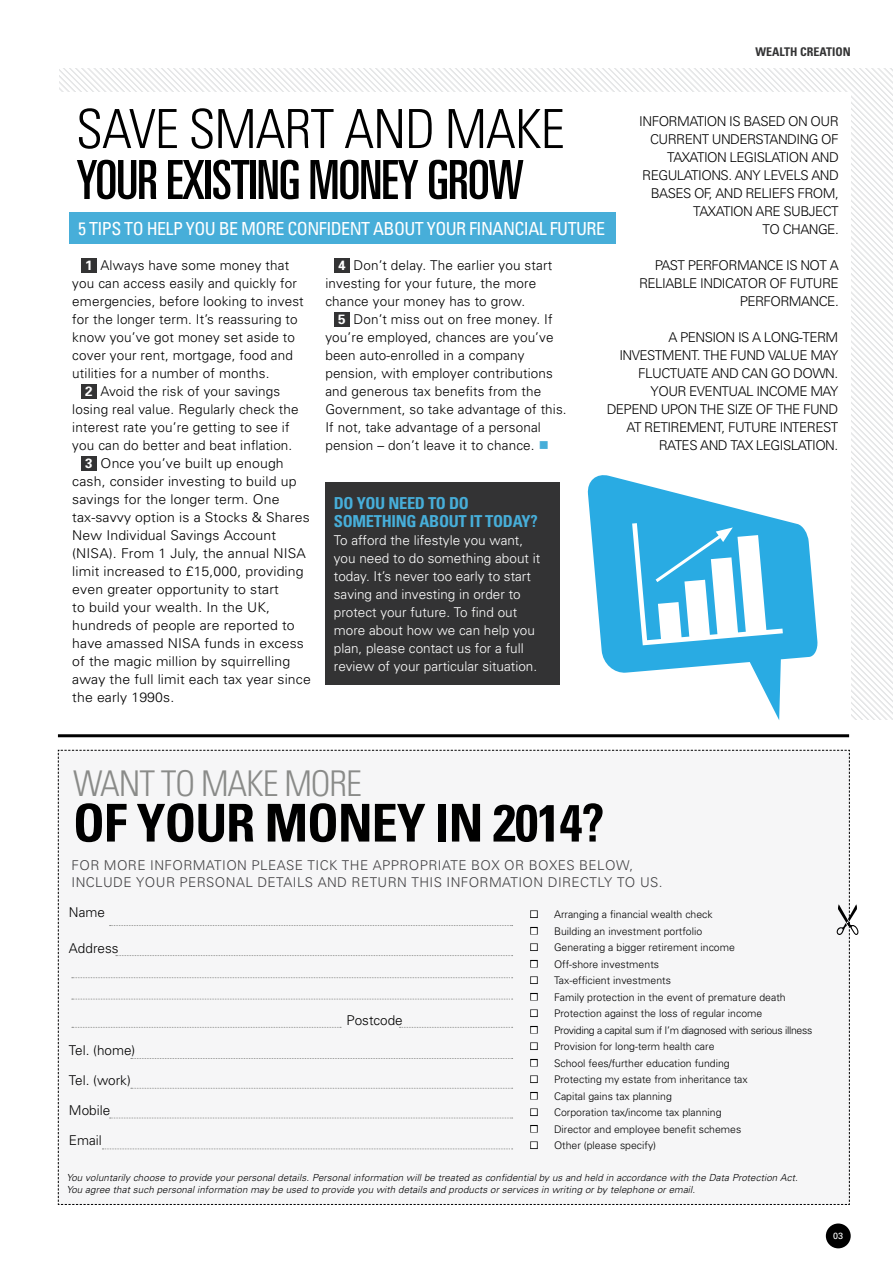
<style>
.page{position:relative;width:893px;height:1263px;background:#fff}
.page>*{position:absolute;margin:0;border:0;box-sizing:border-box;transform-origin:0 0}
.t1{font:ultra-condensed 54px "Univers";letter-spacing:-.02em;color:#000}
.t2{font:300 condensed 54px "Univers";letter-spacing:-.02em;color:#000}
.t3{font:700 condensed 52.2px "Univers";letter-spacing:-.02em;color:#000}
.t4{font:300 condensed 35.4px "Univers";letter-spacing:-.03em;color:#8a8b89}
.t5{font:condensed 18px "Univers";letter-spacing:-.03em;color:#fff}
.t6{font:700 condensed 16.5px/18px "Univers";letter-spacing:-.02em;color:#47aed9}
.t7{font:300 13.5px/18px "Univers";letter-spacing:.01em;color:#000}
.t8{font:300 13.5px "Univers";letter-spacing:.01em;color:#000;scale:1.04 1}
.t9{font:300 13.5px/18px "Univers";letter-spacing:-.04em;color:#000;text-align:right}
.t10{font:300 13.5px/18px "Univers";color:#fff}
.t11{font:300 13.5px/16.5px "Univers";letter-spacing:.03em;color:#414042}
.t12{font:700 condensed 12px "Univers";color:#333334}
.t13{font:300 10.5px/16.5px "Univers";color:#000}
.t14{font:italic 300 9.75px/12px "Univers";letter-spacing:.01em;color:#000}
.t15{font:9px "Univers";color:#fff}
.s1{font-weight:700;color:#fff}
</style>
<div class="page">
<svg style="left:60px;top:68px;width:832px;height:652px"></svg>
<div style="left:0;top:92px;width:850px;height:1171px;background:#fff"></div>
<hr style="left:58px;top:734px;width:791px;height:3px;background:#000">
<div style="left:826px;top:1223px;width:25px;height:25px;background:#000;border-radius:50%"></div>
<div style="left:81px;top:384px;width:15px;height:15px;background:#333334"></div>
<div style="left:81px;top:456px;width:15px;height:15px;background:#333334"></div>
<div style="left:335px;top:259px;width:15px;height:14px;background:#333334"></div>
<div style="left:335px;top:312px;width:15px;height:15px;background:#333334"></div>
<div style="left:81px;top:258px;width:15px;height:14px;background:#333334"></div>
<div style="left:69px;top:212px;width:547px;height:32px;background:#47aed9"></div>
<div style="left:325px;top:483px;width:235px;height:202px;background:#333334"></div>
<svg style="left:587px;top:475px;width:231px;height:245px"></svg>
<svg style="left:632px;top:523px;width:151px;height:122px"></svg>
<div style="left:58px;top:750px;width:800px;height:455px;background:#f6f6f7"></div>
<p class="t12" style="left:755px;top:44px;width:97px">WEALTH CREATION</p>
<h1 class="t2" style="left:76px;top:97px;width:490px">SAVE SMART AND MAKE</h1>
<h1 class="t1" style="left:76px;top:149px;width:450px">YOUR EXISTING MONEY GROW</h1>
<h3 class="t5" style="left:78px;top:218px;width:528px">5 TIPS TO HELP YOU BE MORE CONFIDENT ABOUT YOUR FINANCIAL FUTURE</h3>
<p class="t9" style="left:639px;top:112px;width:201px">INFORMATION IS BASED ON OUR<br>CURRENT UNDERSTANDING OF<br>TAXATION LEGISLATION AND<br>REGULATIONS. ANY LEVELS AND<br>BASES OF, AND RELIEFS FROM,<br>TAXATION ARE SUBJECT<br>TO CHANGE.</p>
<p class="t9" style="left:639px;top:256px;width:201px">PAST PERFORMANCE IS NOT A<br>RELIABLE INDICATOR OF FUTURE<br>PERFORMANCE.</p>
<p class="t7" style="left:85px;top:256px;width:206px"><span class="s1">1</span> Always have some money that</p>
<p class="t7" style="left:72px;top:274px;width:226px">you can access easily and quickly for</p>
<p class="t7" style="left:72px;top:292px;width:233px">emergencies, before looking to invest</p>
<p class="t7" style="left:72px;top:310px;width:227px">for the longer term. It’s reassuring to</p>
<p class="t7" style="left:72px;top:328px;width:224px">know you’ve got money set aside to</p>
<p class="t7" style="left:72px;top:346px;width:222px">cover your rent, mortgage, food and</p>
<p class="t7" style="left:72px;top:364px;width:199px">utilities for a number of months.</p>
<p class="t7" style="left:85px;top:382px;width:197px"><span class="s1">2</span> Avoid the risk of your savings</p>
<p class="t7" style="left:72px;top:400px;width:228px">losing real value. Regularly check the</p>
<p class="t7" style="left:72px;top:418px;width:219px">interest rate you’re getting to see if</p>
<p class="t7" style="left:72px;top:436px;width:222px">you can do better and beat inflation.</p>
<p class="t8" style="left:85px;top:455px;width:193px"><span class="s1">3</span> Once you’ve built up enough</p>
<p class="t8" style="left:72px;top:473px;width:217px">cash, consider investing to build up</p>
<p class="t8" style="left:72px;top:491px;width:201px">savings for the longer term. One</p>
<p class="t8" style="left:72px;top:509px;width:230px">tax-savvy option is a Stocks &amp; Shares</p>
<p class="t8" style="left:72px;top:527px;width:197px">New Individual Savings Account</p>
<p class="t8" style="left:72px;top:545px;width:226px">(NISA). From 1 July, the annual NISA</p>
<p class="t8" style="left:72px;top:563px;width:224px">limit increased to £15,000, providing</p>
<p class="t8" style="left:72px;top:581px;width:200px">even greater opportunity to start</p>
<p class="t8" style="left:72px;top:599px;width:192px">to build your wealth. In the UK,</p>
<p class="t8" style="left:72px;top:617px;width:215px">hundreds of people are reported to</p>
<p class="t8" style="left:72px;top:635px;width:224px">have amassed NISA funds in excess</p>
<p class="t8" style="left:72px;top:653px;width:211px">of the magic million by squirrelling</p>
<p class="t8" style="left:72px;top:671px;width:231px">away the full limit each tax year since</p>
<p class="t8" style="left:72px;top:689px;width:100px">the early 1990s.</p>
<p class="t7" style="left:325px;top:256px;width:228px;text-indent:13px"><span class="s1">4</span> Don’t delay. The earlier you start investing for your future, the more chance your money has to grow.</p>
<p class="t7" style="left:325px;top:310px;width:243px;text-indent:13px"><span class="s1">5</span> Don’t miss out on free money. If you’re employed, chances are you’ve been auto-enrolled in a company pension, with employer contributions and generous tax benefits from the Government, so take advantage of this.<br>If not, take advantage of a personal pension – don’t leave it to chance.</p>
<p class="t9" style="left:607px;top:328px;width:233px">A PENSION IS A LONG-TERM<br>INVESTMENT. THE FUND VALUE MAY<br>FLUCTUATE AND CAN GO DOWN.<br>YOUR EVENTUAL INCOME MAY<br>DEPEND UPON THE SIZE OF THE FUND<br>AT RETIREMENT, FUTURE INTEREST<br>RATES AND TAX LEGISLATION.</p>
<p class="t6" style="left:334px;top:494px;width:205px">DO YOU NEED TO DO<br>SOMETHING ABOUT IT TODAY?</p>
<p class="t10" style="left:334px;top:531px;width:208px">To afford the lifestyle you want, you need to do something about it today. It’s never too early to start saving and investing in order to protect your future. To find out more about how we can help you plan, please contact us for a full review of your particular situation.</p>
<h3 class="t4" style="left:73px;top:762px;width:290px">WANT TO MAKE MORE</h3>
<h2 class="t3" style="left:73px;top:791px;width:533px">OF YOUR MONEY IN 2014?</h2>
<p class="t11" style="left:72px;top:856px;width:592px">FOR MORE INFORMATION PLEASE TICK THE APPROPRIATE BOX OR BOXES BELOW,<br>INCLUDE YOUR PERSONAL DETAILS AND RETURN THIS INFORMATION DIRECTLY TO US.</p>
<p class="t7" style="left:69px;top:903px;width:38px">Name</p>
<p class="t7" style="left:69px;top:939px;width:51px">Address</p>
<p class="t7" style="left:69px;top:1041px;width:68px">Tel. (home)</p>
<p class="t7" style="left:69px;top:1071px;width:63px">Tel. (work)</p>
<p class="t7" style="left:69px;top:1101px;width:43px">Mobile</p>
<p class="t7" style="left:69px;top:1131px;width:34px">Email</p>
<p class="t7" style="left:346px;top:1011px;width:58px">Postcode</p>
<p class="t13" style="left:554px;top:906px;width:260px">Arranging a financial wealth check<br>Building an investment portfolio<br>Generating a bigger retirement income<br>Off-shore investments<br>Tax-efficient investments<br>Family protection in the event of premature death Protection against the loss of regular income<br>Providing a capital sum if I’m diagnosed with serious illness Provision for long-term health care<br>School fees/further education funding<br>Protecting my estate from inheritance tax<br>Capital gains tax planning<br>Corporation tax/income tax planning<br>Director and employee benefit schemes<br>Other (please specify)</p>
<p class="t14" style="left:66px;top:1171px;width:733px">You voluntarily choose to provide your personal details. Personal information will be treated as confidential by us and held in accordance with the Data Protection Act.<br>You agree that such personal information may be used to provide you with details and products or services in writing or by telephone or email.</p>
<p class="t15" style="left:833px;top:1230px;width:12px">03</p>
</div>
